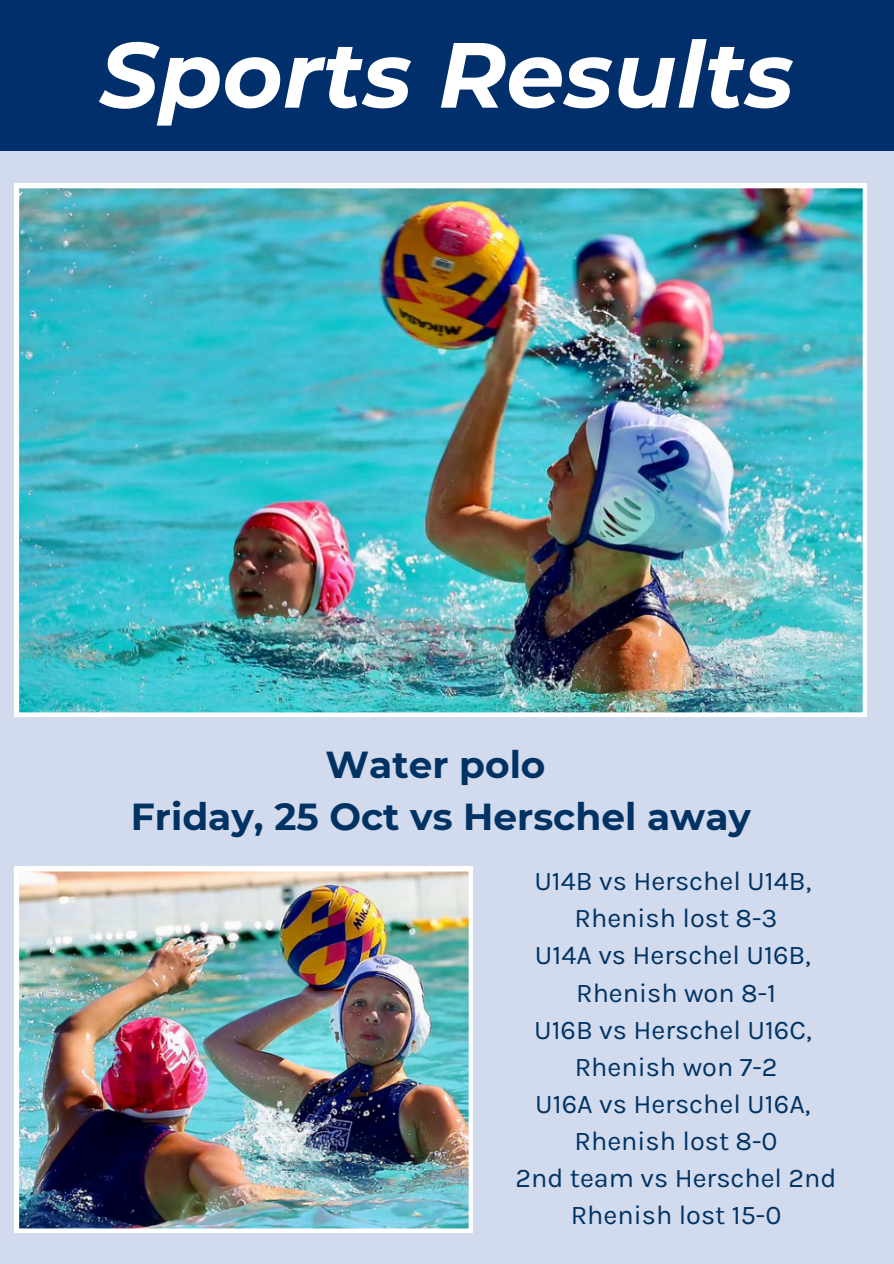
<style>
.page{position:relative;width:894px;height:1264px;background:#fff}
.page>*{position:absolute;margin:0;border:0;box-sizing:border-box;transform-origin:0 0}
.t1{font:italic 700 92.4px "Montserrat";color:#fff}
.t2{font:700 37.5px/51.8px "Montserrat";color:#003363;text-align:center}
.t3{font:27px/37.2px "Karla";color:#003363;text-align:center}
</style>
<div class="page">
<div style="left:0;top:0;width:893px;height:1263px;background:#d2daed"></div>
<div style="left:0;top:0;width:893px;height:150px;background:#002f6c"></div>
<img style="left:15px;top:867px;width:457px;height:365px">
<img style="left:15px;top:184px;width:851px;height:533px">
<h2 class="t1" style="left:100px;top:18px;width:695px">Sports Results</h2>
<p class="t2" style="left:131px;top:739px;width:621px">Water polo<br>Friday, 25 Oct vs Herschel away</p>
<p class="t3" style="left:534px;top:862px;width:278px">U14B vs Herschel U14B,</p>
<p class="t3" style="left:574px;top:899px;width:204px">Rhenish lost 8-3</p>
<p class="t3" style="left:534px;top:936px;width:277px">U14A vs Herschel U16B,</p>
<p class="t3" style="left:576px;top:974px;width:201px">Rhenish won 8-1</p>
<p class="t3" style="left:534px;top:1011px;width:279px">U16B vs Herschel U16C,</p>
<p class="t3" style="left:574px;top:1048px;width:204px">Rhenish won 7-2</p>
<p class="t3" style="left:535px;top:1085px;width:277px">U16A vs Herschel U16A,</p>
<p class="t3" style="left:574px;top:1122px;width:204px">Rhenish lost 8-0</p>
<p class="t3" style="left:515px;top:1159px;width:322px">2nd team vs Herschel 2nd<br>Rhenish lost 15-0</p>
</div>
